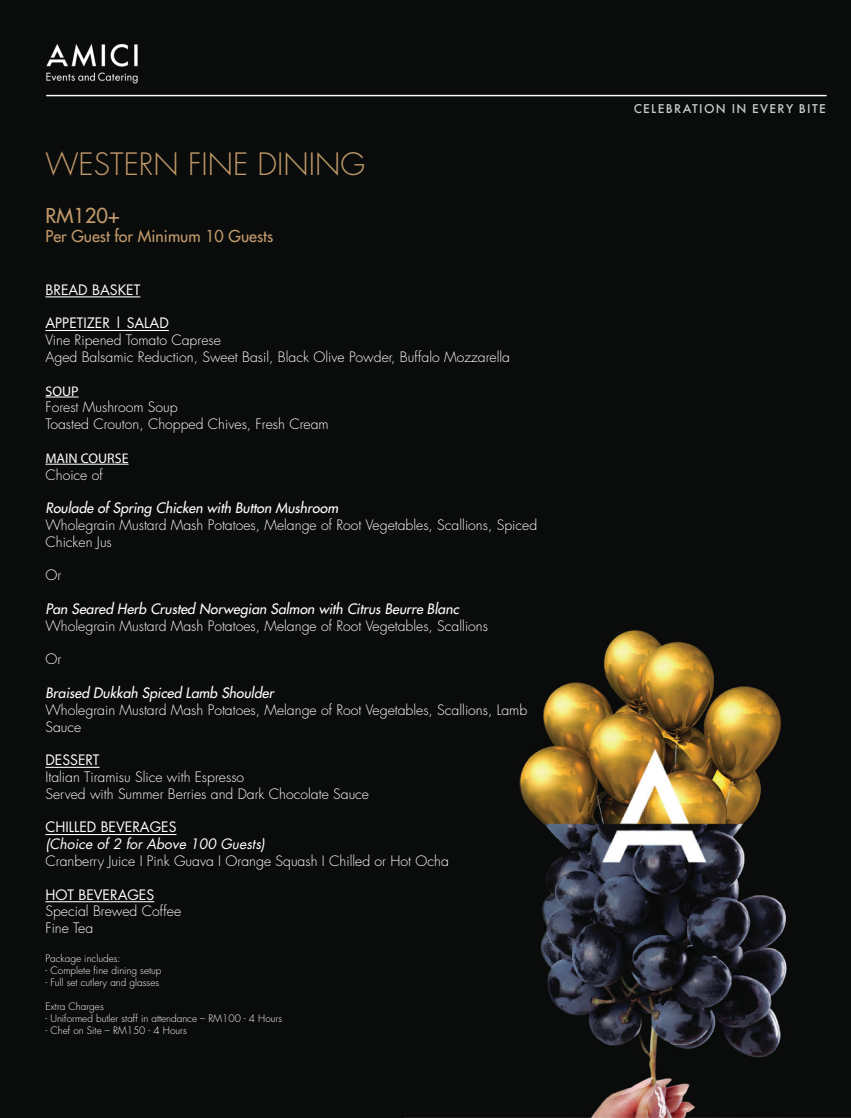
<style>
.page{position:relative;width:851px;height:1118px;background:#fff}
.page>*{position:absolute;margin:0;border:0;box-sizing:border-box;transform-origin:0 0}
.t1{font:300 30px "Futura";color:#c39a6b}
.t2{font:20px "Futura";color:#c39a6b}
.t3{font:16px "Futura";color:#c39a6b}
.t4{font:300 14px/16.8px "Futura";color:#fff}
.t5{font:italic 14px "Futura";color:#fff}
.t6{font:14px "Futura";color:#fff}
.t7{font:italic 14px "Futura";color:#fff}
.t8{font:14px "Myriad Pro";color:#fff}
.t9{font:500 13.4px "Futura PT";letter-spacing:.1em;color:#c9cacc}
.t10{font:300 10px "Futura";color:#fff}
</style>
<div class="page">
<div style="left:0;top:0;width:850px;height:1118px;background:#0a0c0b"></div>
<img style="left:519px;top:630px;width:268px;height:487px">
<img style="left:46px;top:44px;width:92px;height:40px">
<hr style="left:46px;top:95px;width:780px;height:1px;background:#fff">
<hr style="left:45px;top:296px;width:95px;height:1px;background:#fff">
<hr style="left:45px;top:330px;width:124px;height:1px;background:#fff">
<hr style="left:45px;top:397px;width:33px;height:1px;background:#fff">
<hr style="left:45px;top:464px;width:84px;height:1px;background:#fff">
<hr style="left:45px;top:767px;width:54px;height:1px;background:#fff">
<hr style="left:45px;top:834px;width:131px;height:1px;background:#fff">
<hr style="left:45px;top:901px;width:109px;height:1px;background:#fff">
<h1 class="t1" style="left:45px;top:145px;width:321px">WESTERN FINE DINING</h1>
<h2 class="t2" style="left:45px;top:202px;width:76px">RM120+</h2>
<p class="t3" style="left:45px;top:226px;width:229px">Per Guest for Minimum 10 Guests</p>
<p class="t6" style="left:45px;top:280px;width:96px">BREAD BASKET</p>
<p class="t6" style="left:45px;top:314px;width:125px">APPETIZER | SALAD</p>
<p class="t4" style="left:45px;top:332px;width:466px">Vine Ripened Tomato Caprese<br>Aged Balsamic Reduction, Sweet Basil, Black Olive Powder, Buffalo Mozzarella</p>
<p class="t8" style="left:45px;top:382px;width:35px">SOUP</p>
<p class="t4" style="left:45px;top:399px;width:285px">Forest Mushroom Soup<br>Toasted Crouton, Chopped Chives, Fresh Cream</p>
<p class="t8" style="left:45px;top:449px;width:85px">MAIN COURSE</p>
<p class="t4" style="left:45px;top:466px;width:59px">Choice of</p>
<p class="t5" style="left:45px;top:499px;width:294px">Roulade of Spring Chicken with Button Mushroom</p>
<p class="t4" style="left:45px;top:517px;width:493px">Wholegrain Mustard Mash Potatoes, Melange of Root Vegetables, Scallions, Spiced<br>Chicken Jus</p>
<p class="t4" style="left:45px;top:567px;width:17px">Or</p>
<p class="t5" style="left:45px;top:600px;width:415px">Pan Seared Herb Crusted Norwegian Salmon with Citrus Beurre Blanc</p>
<p class="t4" style="left:45px;top:617px;width:444px">Wholegrain Mustard Mash Potatoes, Melange of Root Vegetables, Scallions</p>
<p class="t4" style="left:45px;top:651px;width:17px">Or</p>
<p class="t5" style="left:45px;top:684px;width:229px">Braised Dukkah Spiced Lamb Shoulder</p>
<p class="t4" style="left:45px;top:701px;width:483px">Wholegrain Mustard Mash Potatoes, Melange of Root Vegetables, Scallions, Lamb<br>Sauce</p>
<p class="t6" style="left:45px;top:750px;width:55px">DESSERT</p>
<p class="t4" style="left:45px;top:769px;width:325px">Italian Tiramisu Slice with Espresso<br>Served with Summer Berries and Dark Chocolate Sauce</p>
<p class="t6" style="left:45px;top:818px;width:132px">CHILLED BEVERAGES</p>
<p class="t7" style="left:45px;top:834px;width:221px">(Choice of 2 for Above 100 Guests)</p>
<p class="t4" style="left:45px;top:853px;width:405px">Cranberry Juice I Pink Guava I Orange Squash I Chilled or Hot Ocha</p>
<p class="t6" style="left:45px;top:885px;width:110px">HOT BEVERAGES</p>
<p class="t4" style="left:45px;top:903px;width:137px">Special Brewed Coffee<br>Fine Tea</p>
<p class="t10" style="left:45px;top:952px;width:77px">Package includes:</p>
<p class="t10" style="left:45px;top:964px;width:118px">- Complete fine dining setup</p>
<p class="t10" style="left:45px;top:976px;width:115px">- Full set cutlery and glasses</p>
<p class="t10" style="left:45px;top:1000px;width:60px">Extra Charges</p>
<p class="t10" style="left:45px;top:1012px;width:238px">- Uniformed butler staff in attendance – RM100 - 4 Hours</p>
<p class="t10" style="left:45px;top:1024px;width:143px">- Chef on Site – RM150 - 4 Hours</p>
<p class="t9" style="left:633px;top:100px;width:193px">CELEBRATION IN EVERY BITE</p>
</div>
